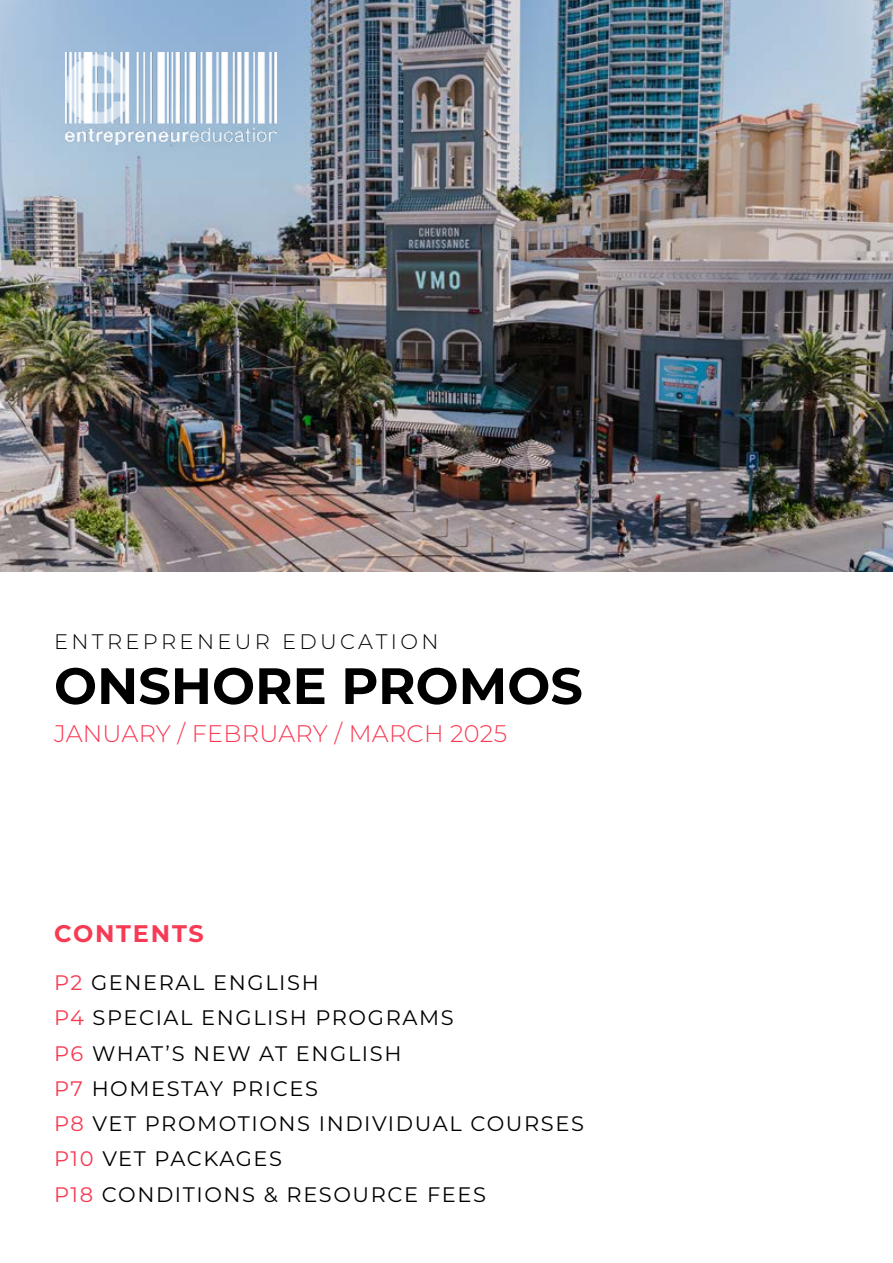
<style>
.page{position:relative;width:893px;height:1263px;background:#fff}
.page>*{position:absolute;margin:0;border:0;box-sizing:border-box;transform-origin:0 0}
.t1{font:700 51px "Montserrat";color:#000}
.t2{font:300 24px "Montserrat";letter-spacing:.01em;color:#f73b54}
.t3{font:700 24px "Montserrat";letter-spacing:.075em;color:#f73b54}
.t4{font:21px/35.2px "Montserrat";letter-spacing:.075em;color:#000}
.t5{font:300 21px "Montserrat";letter-spacing:.16em;color:#000}
.s1{color:#f73b54}
</style>
<div class="page">
<img style="left:0;top:0;width:893px;height:571px">
<img style="left:65px;top:53px;width:212px;height:92px">
<p class="t5" style="left:54px;top:627px;width:386px">ENTREPRENEUR EDUCATION</p>
<h1 class="t1" style="left:54px;top:649px;width:530px">ONSHORE PROMOS</h1>
<p class="t2" style="left:54px;top:717px;width:455px">JANUARY / FEBRUARY / MARCH 2025</p>
<p class="t3" style="left:54px;top:916px;width:151px">CONTENTS</p>
<p class="t4" style="left:54px;top:964px;width:531px"><span class="s1">P2</span> GENERAL ENGLISH<br><span class="s1">P4</span> SPECIAL ENGLISH PROGRAMS<br><span class="s1">P6</span> WHAT’S NEW AT ENGLISH<br><span class="s1">P7</span> HOMESTAY PRICES<br><span class="s1">P8</span> VET PROMOTIONS INDIVIDUAL COURSES<br><span class="s1">P10</span> VET PACKAGES<br><span class="s1">P18</span> CONDITIONS &amp; RESOURCE FEES</p>
</div>
